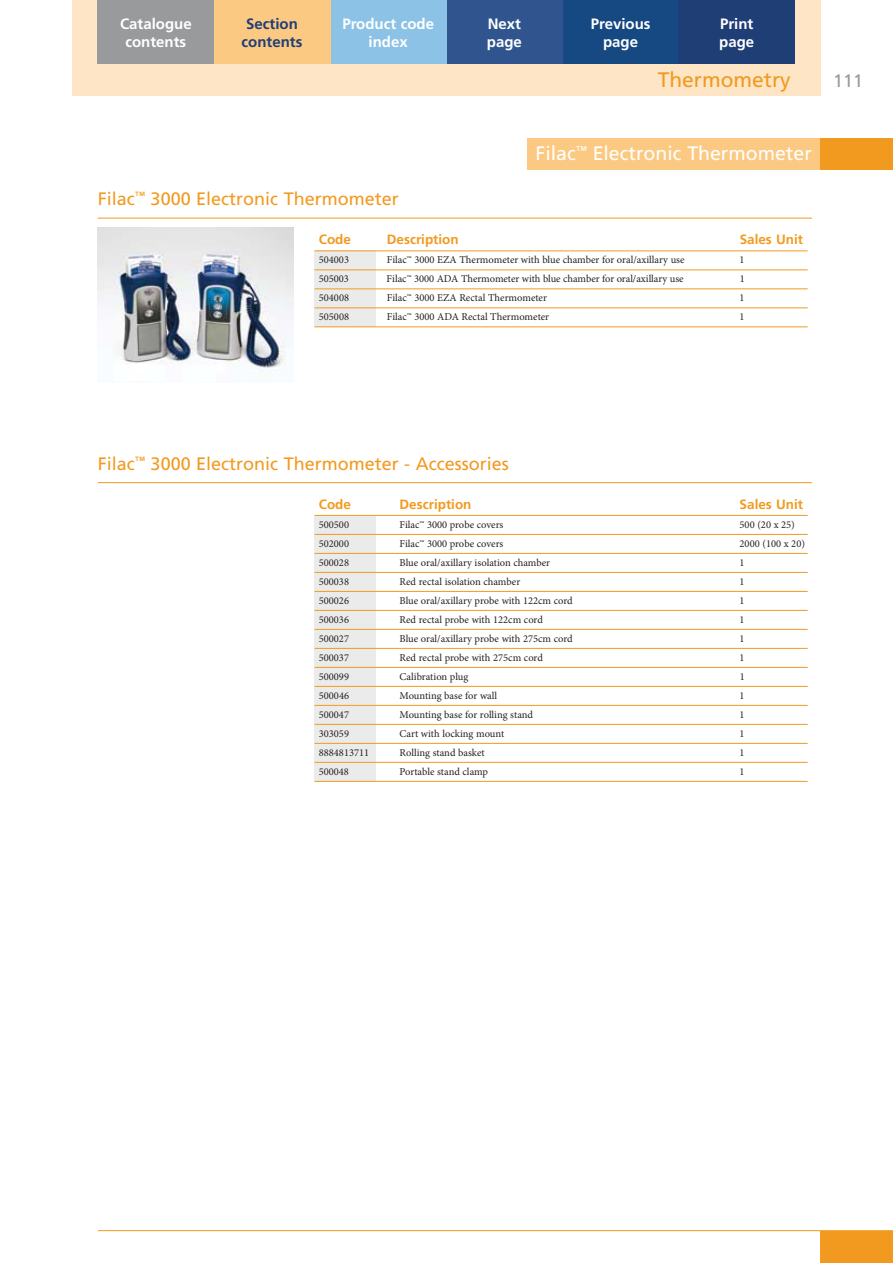
<style>
.page{position:relative;width:893px;height:1263px;background:#fff}
.page>*{position:absolute;margin:0;border:0;box-sizing:border-box;transform-origin:0 0}
.t1{font:21px "Frutiger LT Std";color:#f29a1f}
.t2{font:19.5px "Frutiger LT Std";color:#fff}
.t3{font:18px "Frutiger LT Std";color:#f29a1f}
.t4{font:18px "Frutiger LT Std";color:#999a9c}
.t5{font:700 15px/18px "Frutiger LT Std";color:#fff;text-align:center}
.t6{font:700 15px/18px "Frutiger LT Std";color:#1f3e76;text-align:center}
.t7{font:700 13.5px "Frutiger LT Std";color:#f29a1f}
.t8{font:10.5px "Minion Pro";color:#231f20}
</style>
<div class="page">
<div style="left:820px;top:1231px;width:73px;height:32px;background:#f29a1f"></div>
<hr style="left:98px;top:1230px;width:795px;height:1px;background:#f29a1f">
<div style="left:527px;top:138px;width:293px;height:32px;background:#fbc981"></div>
<div style="left:315px;top:251px;width:61px;height:76px;background:#ebebec"></div>
<hr style="left:315px;top:251px;width:493px;height:1px;background:#f29a1f">
<hr style="left:315px;top:269px;width:493px;height:1px;background:#f29a1f">
<hr style="left:315px;top:288px;width:493px;height:1px;background:#f29a1f">
<hr style="left:315px;top:307px;width:493px;height:1px;background:#f29a1f">
<hr style="left:315px;top:326px;width:493px;height:1px;background:#f29a1f">
<hr style="left:98px;top:218px;width:714px;height:1px;background:#f29a1f">
<img style="left:98px;top:228px;width:195px;height:145px">
<div style="left:315px;top:515px;width:61px;height:266px;background:#ebebec"></div>
<hr style="left:315px;top:515px;width:493px;height:1px;background:#f29a1f">
<hr style="left:315px;top:534px;width:493px;height:1px;background:#f29a1f">
<hr style="left:315px;top:553px;width:493px;height:1px;background:#f29a1f">
<hr style="left:315px;top:572px;width:493px;height:1px;background:#f29a1f">
<hr style="left:315px;top:591px;width:493px;height:1px;background:#f29a1f">
<hr style="left:315px;top:610px;width:493px;height:1px;background:#f29a1f">
<hr style="left:315px;top:629px;width:493px;height:1px;background:#f29a1f">
<hr style="left:315px;top:648px;width:493px;height:1px;background:#f29a1f">
<hr style="left:315px;top:667px;width:493px;height:1px;background:#f29a1f">
<hr style="left:315px;top:686px;width:493px;height:1px;background:#f29a1f">
<hr style="left:315px;top:705px;width:493px;height:1px;background:#f29a1f">
<hr style="left:315px;top:724px;width:493px;height:1px;background:#f29a1f">
<hr style="left:315px;top:743px;width:493px;height:1px;background:#f29a1f">
<hr style="left:315px;top:762px;width:493px;height:1px;background:#f29a1f">
<hr style="left:315px;top:781px;width:493px;height:1px;background:#f29a1f">
<hr style="left:98px;top:482px;width:714px;height:1px;background:#f29a1f">
<div style="left:72px;top:0;width:748px;height:96px;background:#fde5c6"></div>
<div style="left:820px;top:138px;width:73px;height:32px;background:#f29a1f"></div>
<div style="left:562px;top:0;width:117px;height:64px;background:#164882"></div>
<div style="left:446px;top:0;width:116px;height:64px;background:#30558e"></div>
<div style="left:679px;top:0;width:116px;height:64px;background:#1f3e76"></div>
<div style="left:98px;top:0;width:116px;height:64px;background:#999a9c"></div>
<div style="left:330px;top:0;width:116px;height:64px;background:#8bc2e5"></div>
<div style="left:214px;top:0;width:116px;height:64px;background:#fbc981"></div>
<h3 class="t5" style="left:120px;top:15px;width:73px">Catalogue contents</h3>
<h3 class="t5" style="left:342px;top:15px;width:93px">Product code index</h3>
<h3 class="t6" style="left:242px;top:15px;width:62px">Section contents</h3>
<h3 class="t3" style="left:98px;top:191px;width:302px">Filac<sup>™</sup> 3000 Electronic Thermometer</h3>
<h3 class="t5" style="left:487px;top:15px;width:36px;text-align:left">Next page</h3>
<h3 class="t5" style="left:719px;top:15px;width:36px;text-align:left">Print page</h3>
<h3 class="t5" style="left:591px;top:15px;width:61px">Previous page</h3>
<h1 class="t1" style="left:658px;top:71px;width:134px">Thermometry</h1>
<h3 class="t4" style="left:833px;top:73px;width:32px">111</h3>
<h2 class="t2" style="left:536px;top:145px;width:278px">Filac<sup>™</sup> Electronic Thermometer</h2>
<p class="t7" style="left:319px;top:234px;width:34px">Code</p>
<p class="t7" style="left:387px;top:234px;width:73px">Description</p>
<p class="t7" style="left:740px;top:234px;width:65px">Sales Unit</p>
<p class="t8" style="left:319px;top:256px;width:32px">504003</p>
<p class="t8" style="left:387px;top:256px;width:299px">Filac™ 3000 EZA Thermometer with blue chamber for oral/axillary use</p>
<p class="t8" style="left:739px;top:256px;width:7px">1</p>
<p class="t8" style="left:319px;top:275px;width:32px">505003</p>
<p class="t8" style="left:387px;top:275px;width:298px">Filac™ 3000 ADA Thermometer with blue chamber for oral/axillary use</p>
<p class="t8" style="left:740px;top:275px;width:7px">1</p>
<p class="t8" style="left:319px;top:294px;width:32px">504008</p>
<p class="t8" style="left:387px;top:294px;width:162px">Filac™ 3000 EZA Rectal Thermometer</p>
<p class="t8" style="left:739px;top:294px;width:7px">1</p>
<p class="t8" style="left:319px;top:313px;width:32px">505008</p>
<p class="t8" style="left:387px;top:313px;width:164px">Filac™ 3000 ADA Rectal Thermometer</p>
<p class="t8" style="left:739px;top:313px;width:7px">1</p>
<h3 class="t3" style="left:98px;top:456px;width:412px">Filac<sup>™</sup> 3000 Electronic Thermometer - Accessories</h3>
<p class="t7" style="left:319px;top:498px;width:34px">Code</p>
<p class="t7" style="left:400px;top:498px;width:73px">Description</p>
<p class="t7" style="left:740px;top:498px;width:65px">Sales Unit</p>
<p class="t8" style="left:319px;top:520px;width:32px">500500</p>
<p class="t8" style="left:400px;top:520px;width:105px">Filac™ 3000 probe covers</p>
<p class="t8" style="left:739px;top:520px;width:57px">500 (20 x 25)</p>
<p class="t8" style="left:319px;top:539px;width:32px">502000</p>
<p class="t8" style="left:400px;top:539px;width:105px">Filac™ 3000 probe covers</p>
<p class="t8" style="left:739px;top:539px;width:67px">2000 (100 x 20)</p>
<p class="t8" style="left:319px;top:558px;width:32px">500028</p>
<p class="t8" style="left:400px;top:558px;width:152px">Blue oral/axillary isolation chamber</p>
<p class="t8" style="left:739px;top:558px;width:7px">1</p>
<p class="t8" style="left:319px;top:577px;width:32px">500038</p>
<p class="t8" style="left:400px;top:577px;width:122px">Red rectal isolation chamber</p>
<p class="t8" style="left:739px;top:577px;width:7px">1</p>
<p class="t8" style="left:319px;top:596px;width:32px">500026</p>
<p class="t8" style="left:400px;top:596px;width:175px">Blue oral/axillary probe with 122cm cord</p>
<p class="t8" style="left:739px;top:596px;width:7px">1</p>
<p class="t8" style="left:319px;top:615px;width:32px">500036</p>
<p class="t8" style="left:400px;top:615px;width:145px">Red rectal probe with 122cm cord</p>
<p class="t8" style="left:740px;top:615px;width:7px">1</p>
<p class="t8" style="left:319px;top:634px;width:32px">500027</p>
<p class="t8" style="left:400px;top:634px;width:175px">Blue oral/axillary probe with 275cm cord</p>
<p class="t8" style="left:739px;top:634px;width:7px">1</p>
<p class="t8" style="left:319px;top:653px;width:32px">500037</p>
<p class="t8" style="left:400px;top:653px;width:145px">Red rectal probe with 275cm cord</p>
<p class="t8" style="left:740px;top:653px;width:7px">1</p>
<p class="t8" style="left:319px;top:672px;width:32px">500099</p>
<p class="t8" style="left:399px;top:672px;width:70px">Calibration plug</p>
<p class="t8" style="left:740px;top:672px;width:7px">1</p>
<p class="t8" style="left:319px;top:691px;width:32px">500046</p>
<p class="t8" style="left:400px;top:691px;width:99px">Mounting base for wall</p>
<p class="t8" style="left:739px;top:691px;width:7px">1</p>
<p class="t8" style="left:319px;top:710px;width:32px">500047</p>
<p class="t8" style="left:400px;top:710px;width:135px">Mounting base for rolling stand</p>
<p class="t8" style="left:739px;top:710px;width:7px">1</p>
<p class="t8" style="left:319px;top:729px;width:32px">303059</p>
<p class="t8" style="left:400px;top:729px;width:106px">Cart with locking mount</p>
<p class="t8" style="left:740px;top:729px;width:7px">1</p>
<p class="t8" style="left:319px;top:748px;width:52px">8884813711</p>
<p class="t8" style="left:399px;top:748px;width:87px">Rolling stand basket</p>
<p class="t8" style="left:739px;top:748px;width:7px">1</p>
<p class="t8" style="left:319px;top:767px;width:32px">500048</p>
<p class="t8" style="left:399px;top:767px;width:90px">Portable stand clamp</p>
<p class="t8" style="left:740px;top:767px;width:7px">1</p>
</div>
